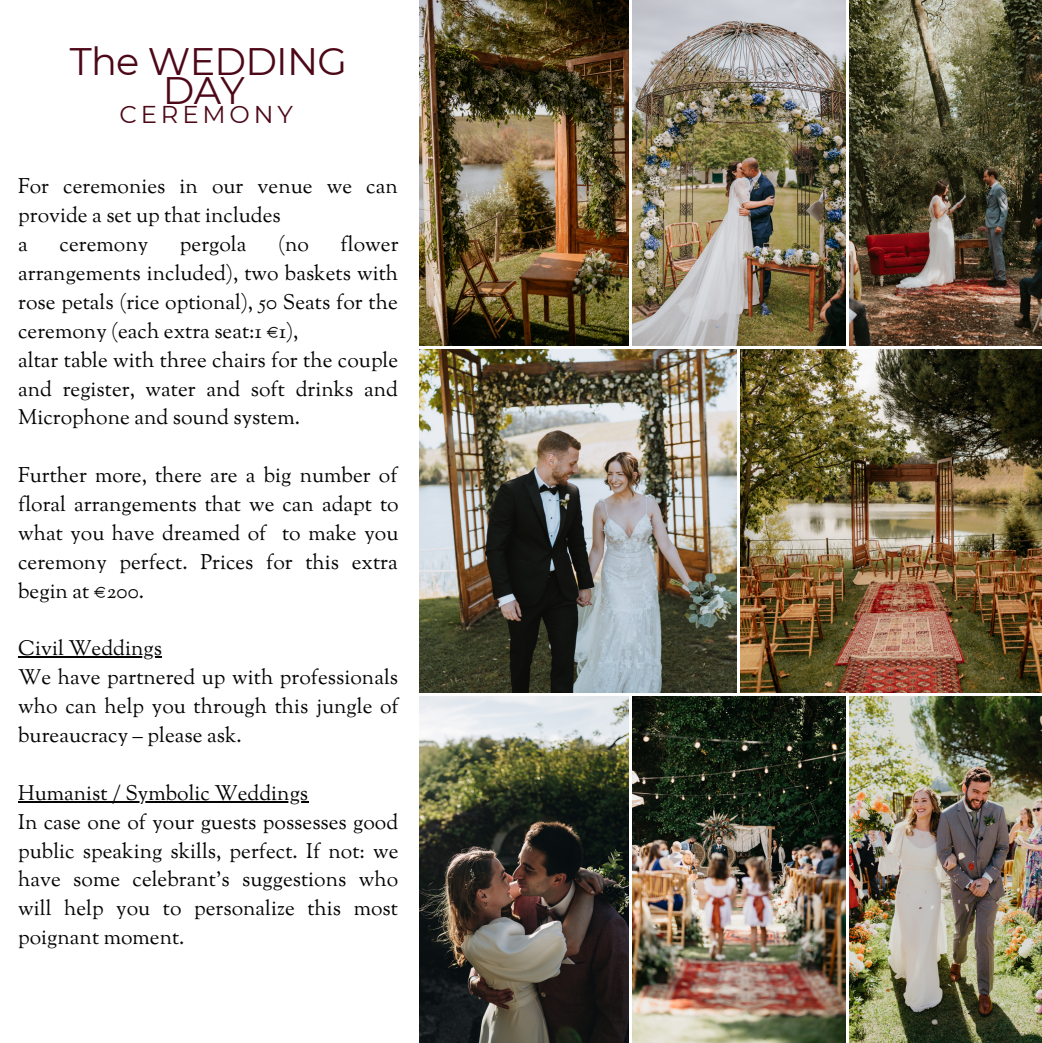
<style>
.page{position:relative;width:1042px;height:1043px;background:#fff}
.page>*{position:absolute;margin:0;border:0;box-sizing:border-box;transform-origin:0 0}
.t1{font:38.32px/28.9px "Montserrat";letter-spacing:-.02em;color:#4d0818;text-align:center}
.t2{font:24.32px "Montserrat";letter-spacing:.16em;color:#4d0818}
.t3{font:21px/28.9px "Sorts Mill Goudy";color:#040404;text-align:justify}
</style>
<div class="page">
<img style="left:420px;top:696px;width:208px;height:345px">
<img style="left:420px;top:349px;width:316px;height:343px">
<img style="left:849px;top:696px;width:192px;height:345px">
<img style="left:849px;top:0;width:192px;height:345px">
<img style="left:632px;top:0;width:213px;height:345px">
<img style="left:740px;top:349px;width:301px;height:343px">
<img style="left:632px;top:696px;width:213px;height:345px">
<img style="left:420px;top:0;width:208px;height:345px">
<hr style="left:18px;top:656px;width:144px;height:1px;background:#040404">
<hr style="left:18px;top:800px;width:290px;height:2px;background:#040404">
<p class="t1" style="left:70px;top:47px;width:279px">The WEDDING<br>DAY</p>
<p class="t2" style="left:119px;top:100px;width:175px">CEREMONY</p>
<p class="t3" style="left:18px;top:174px;width:381px">For ceremonies in our venue we can provide a set up that includes</p>
<p class="t3" style="left:18px;top:231px;width:11px">a</p>
<p class="t3" style="left:60px;top:231px;width:90px">ceremony</p>
<p class="t3" style="left:180px;top:231px;width:68px">pergola</p>
<p class="t3" style="left:278px;top:231px;width:32px">(no</p>
<p class="t3" style="left:18px;top:231px;width:382px;text-indent:322px">flower arrangements included), two baskets with rose petals (rice optional), 50 Seats for the ceremony (each extra seat:1 €1),</p>
<p class="t3" style="left:18px;top:347px;width:381px">altar table with three chairs for the couple and register, water and soft drinks and Microphone and sound system.</p>
<p class="t3" style="left:18px;top:462px;width:382px">Further more, there are a big number of floral arrangements that we can adapt to what you have dreamed of to make you ceremony perfect. Prices for this extra begin at €200.</p>
<p class="t3" style="left:18px;top:635px;width:145px">Civil Weddings</p>
<p class="t3" style="left:18px;top:664px;width:382px">We have partnered up with professionals who can help you through this jungle of bureaucracy – please ask.</p>
<p class="t3" style="left:18px;top:780px;width:291px">Humanist / Symbolic Weddings</p>
<p class="t3" style="left:18px;top:808px;width:382px">In case one of your guests possesses good public speaking skills, perfect. If not: we have some celebrant's suggestions who will help you to personalize this most poignant moment.</p>
</div>
